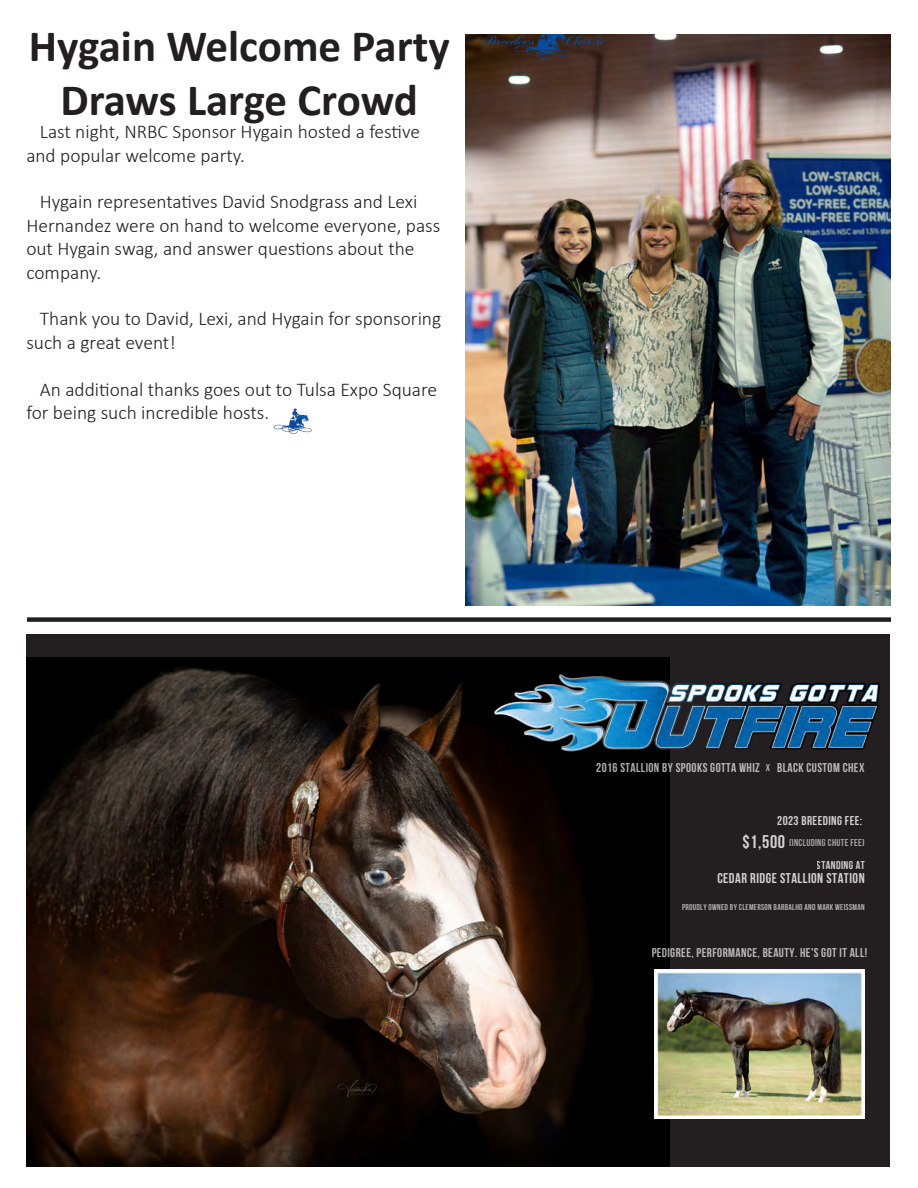
<style>
.page{position:relative;width:918px;height:1188px;background:#fff}
.page>*{position:absolute;margin:0;border:0;box-sizing:border-box;transform-origin:0 0}
.t1{font:700 45px/54px "Calibri";color:#231f20;text-align:center}
.t2{font:300 19.5px/23.4px "Calibri";color:#231f20}
.t3{font:700 14.1px "Bebas Neue";letter-spacing:.035em;color:#fff}
.t4{font:700 12.75px "Bebas Neue";letter-spacing:.035em;color:#fff}
.t5{font:700 11.25px "Bebas Neue";letter-spacing:.035em;color:#fff}
.t6{font:700 9.9px "Bebas Neue";letter-spacing:.035em;color:#fff}
.t7{font:700 8.4px "Bebas Neue";letter-spacing:.035em;color:#fff}
.s1{font-size:18.3px}
</style>
<div class="page">
<img style="left:466px;top:35px;width:425px;height:570px">
<div style="left:27px;top:617px;width:864px;height:5px;background:#231f20"></div>
<div style="left:26px;top:634px;width:864px;height:532px;background:#231f20"></div>
<img style="left:26px;top:658px;width:643px;height:508px">
<img style="left:654px;top:970px;width:211px;height:149px">
<img style="left:488px;top:658px;width:392px;height:120px">
<img style="left:273px;top:408px;width:39px;height:26px">
<p class="t1" style="left:29px;top:18px;width:422px">Hygain Welcome Party<br>Draws Large Crowd</p>
<p class="t2" style="left:26px;top:120px;width:395px;text-indent:13px">Last night, NRBC Sponsor Hygain hosted a festive and popular welcome party.</p>
<p class="t2" style="left:26px;top:190px;width:415px;text-indent:13px">Hygain representatives David Snodgrass and Lexi Hernandez were on hand to welcome everyone, pass out Hygain swag, and answer questions about the company.</p>
<p class="t2" style="left:26px;top:307px;width:416px;text-indent:13px">Thank you to David, Lexi, and Hygain for sponsoring such a great event!</p>
<p class="t2" style="left:26px;top:377px;width:412px;text-indent:13px">An additional thanks goes out to Tulsa Expo Square for being such incredible hosts.</p>
<p class="t4" style="left:596px;top:761px;width:165px">2016 STALLION BY SPOOKS GOTTA WHIZ</p>
<p class="t4" style="left:777px;top:761px;width:89px">BLACK CUSTOM CHEX</p>
<p class="t6" style="left:766px;top:763px;width:6px">X</p>
<p class="t4" style="left:777px;top:814px;width:87px">2023 BREEDING FEE:</p>
<p class="t6" style="left:742px;top:837px;width:124px"><span class="s1">$1,500</span> (INCLUDING CHUTE FEE)</p>
<p class="t5" style="left:817px;top:859px;width:49px">STANDING AT</p>
<p class="t3" style="left:717px;top:871px;width:149px">CEDAR RIDGE STALLION STATION</p>
<p class="t7" style="left:682px;top:902px;width:184px">PROUDLY OWNED BY CLEMERSON BARBALHO AND MARK WEISSMAN</p>
<p class="t4" style="left:652px;top:946px;width:217px">PEDIGREE, PERFORMANCE, BEAUTY. HE'S GOT IT ALL!</p>
</div>
